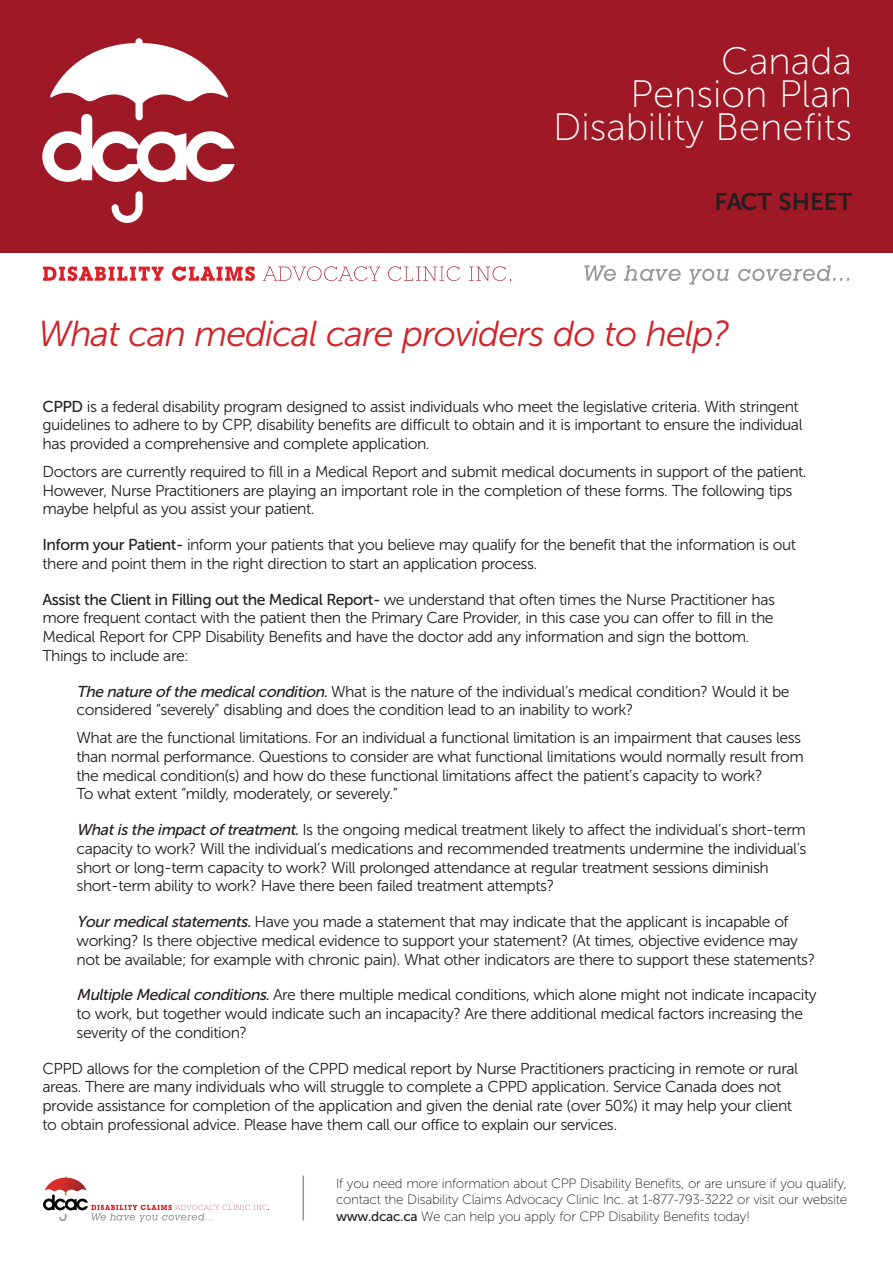
<style>
.page{position:relative;width:893px;height:1263px;background:#fff}
.page>*{position:absolute;margin:0;border:0;box-sizing:border-box;transform-origin:0 0}
.t1{font:38.1px/33px "Museo Sans 100";color:#fff;text-align:right}
.t2{font:italic 36px "Museo Sans 300";letter-spacing:-.03em;color:#d1232a}
.t3{font:24px "Museo Sans 700";color:#231f20}
.t4{font:15.75px/18.8px "Museo Sans 300";letter-spacing:-.03em;color:#231f20}
.t5{font:13.5px/16.5px "Museo Sans 100";letter-spacing:-.02em;color:#231f20;text-align:justify}
.s1{font-family:"Museo Sans 500"}
.s2{font-family:"Museo Sans 500";font-style:italic}
</style>
<div class="page">
<svg style="left:43px;top:1176px;width:226px;height:46px"></svg>
<hr style="left:302px;top:1175px;width:2px;height:45px;background:#939598">
<div style="left:0;top:0;width:893px;height:253px;background:#9e1825"></div>
<svg style="left:112px;top:191px;width:31px;height:32px"></svg>
<svg style="left:42px;top:38px;width:193px;height:144px"></svg>
<svg style="left:43px;top:266px;width:121px;height:15px"></svg>
<svg style="left:172px;top:266px;width:83px;height:15px"></svg>
<svg style="left:263px;top:266px;width:117px;height:15px"></svg>
<svg style="left:388px;top:266px;width:72px;height:15px"></svg>
<svg style="left:469px;top:266px;width:42px;height:15px"></svg>
<svg style="left:584px;top:265px;width:32px;height:16px"></svg>
<svg style="left:624px;top:265px;width:57px;height:16px"></svg>
<svg style="left:689px;top:269px;width:40px;height:15px"></svg>
<svg style="left:738px;top:265px;width:111px;height:16px"></svg>
<h1 class="t1" style="left:553px;top:45px;width:301px">Canada<br>Pension Plan<br>Disability Benefits</h1>
<h3 class="t3" style="left:715px;top:188px;width:139px">FACT SHEET</h3>
<h2 class="t2" style="left:38px;top:312px;width:693px">What can medical care providers do to help?</h2>
<p class="t4" style="left:43px;top:397px;width:761px"><span class="s1">CPPD</span> is a federal disability program designed to assist individuals who meet the legislative criteria. With stringent guidelines to adhere to by CPP, disability benefits are difficult to obtain and it is important to ensure the individual has provided a comprehensive and complete application.</p>
<p class="t4" style="left:43px;top:462px;width:766px">Doctors are currently required to fill in a Medical Report and submit medical documents in support of the patient.<br>However, Nurse Practitioners are playing an important role in the completion of these forms. The following tips maybe helpful as you assist your patient.</p>
<p class="t4" style="left:43px;top:535px;width:755px"><span class="s1">Inform your Patient-</span> inform your patients that you believe may qualify for the benefit that the information is out there and point them in the right direction to start an application process.</p>
<p class="t4" style="left:43px;top:590px;width:734px"><span class="s1">Assist the Client in Filling out the Medical Report-</span> we understand that often times the Nurse Practitioner has more frequent contact with the patient then the Primary Care Provider, in this case you can offer to fill in the Medical Report for CPP Disability Benefits and have the doctor add any information and sign the bottom.<br>Things to include are:</p>
<p class="t4" style="left:77px;top:682px;width:715px"><span class="s2">The nature of the medical condition.</span>What is the nature of the individual’s medical condition? Would it be considered “severely” disabling and does the condition lead to an inability to work?</p>
<p class="t4" style="left:77px;top:728px;width:729px">What are the functional limitations. For an individual a functional limitation is an impairment that causes less than normal performance. Questions to consider are what functional limitations would normally result from the medical condition(s) and how do these functional limitations affect the patient’s capacity to work?<br>To what extent “mildly, moderately, or severely.”</p>
<p class="t4" style="left:77px;top:820px;width:731px"><span class="s2">What is the impact of treatment.</span>Is the ongoing medical treatment likely to affect the individual’s short-term capacity to work? Will the individual’s medications and recommended treatments undermine the individual’s short or long-term capacity to work? Will prolonged attendance at regular treatment sessions diminish short-term ability to work? Have there been failed treatment attempts?</p>
<p class="t4" style="left:77px;top:912px;width:740px"><span class="s2">Your medical statements.</span>Have you made a statement that may indicate that the applicant is incapable of working? Is there objective medical evidence to support your statement? (At times, objective evidence may not be available; for example with chronic pain). What other indicators are there to support these statements?</p>
<p class="t4" style="left:77px;top:985px;width:742px"><span class="s2">Multiple Medical conditions.</span>Are there multiple medical conditions, which alone might not indicate incapacity to work, but together would indicate such an incapacity? Are there additional medical factors increasing the severity of the condition?</p>
<p class="t4" style="left:43px;top:1059px;width:757px">CPPD allows for the completion of the CPPD medical report by Nurse Practitioners practicing in remote or rural areas. There are many individuals who will struggle to complete a CPPD application. Service Canada does not provide assistance for completion of the application and given the denial rate (over 50%) it may help your client to obtain professional advice. Please have them call our office to explain our services.</p>
<p class="t5" style="left:336px;top:1175px;width:513px">If you need more information about CPP Disability Benefits, or are unsure if you qualify, contact the Disability Claims Advocacy Clinic Inc. at 1-877-793-3222 or visit our website <span class="s1">www.dcac.ca</span> We can help you apply for CPP Disability Benefits today!</p>
</div>
